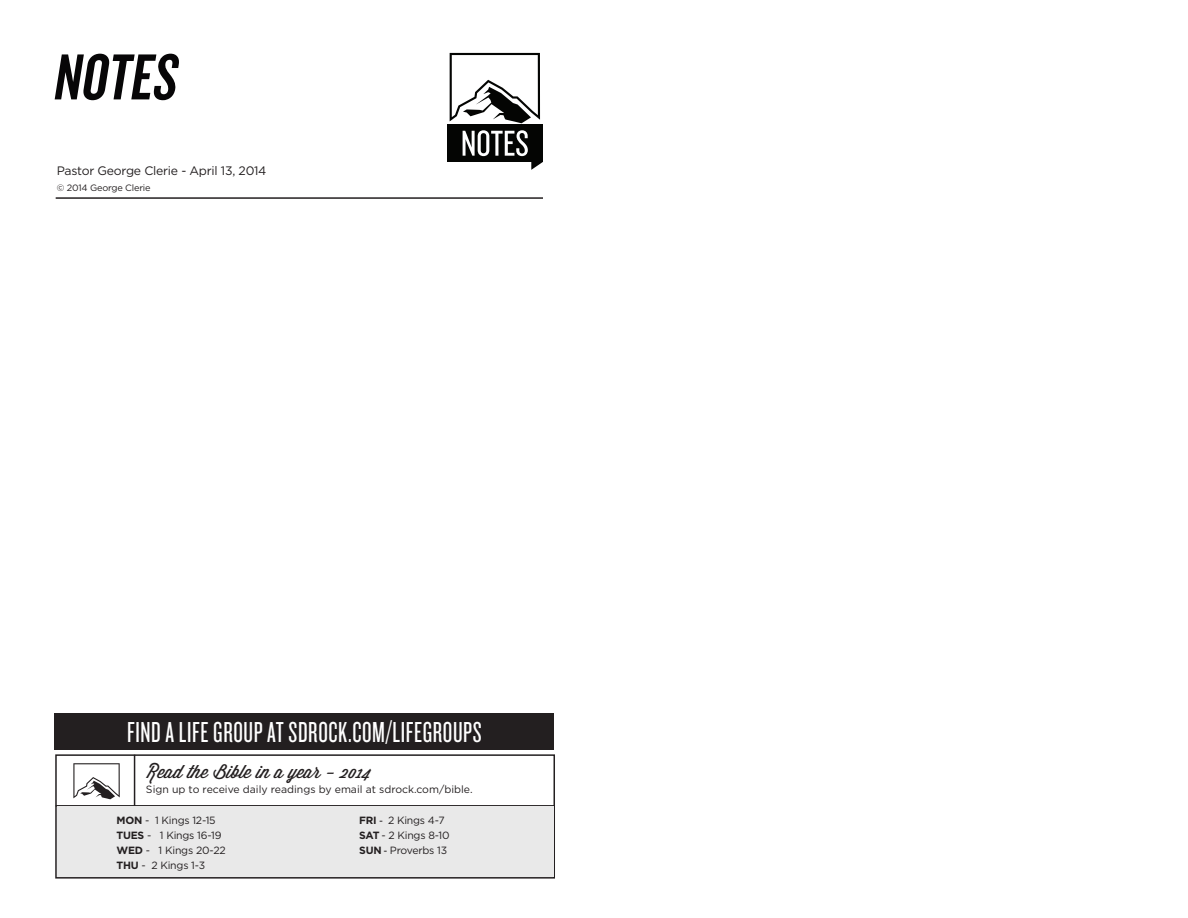
<style>
.page{position:relative;width:1188px;height:918px;background:#fff}
.page>*{position:absolute;margin:0;border:0;box-sizing:border-box;transform-origin:0 0}
.t1{font:italic 67.5px "Knockout HTF48 Featherweight";color:#070607}
.t2{font:30px "Knockout HTF27 Junior Bantamwt";letter-spacing:.02em;color:#fff}
.t3{font:18px "Wisdom Script";color:#231f20}
.t4{font:12.3px "Gotham HTF";letter-spacing:-.02em;color:#231f20}
.t5{font:10.5px/15px "Gotham HTF";letter-spacing:-.02em;color:#231f20}
.t6{font:10.5px "Gotham HTF";color:#231f20}
.t7{font:9.15px "Gotham HTF";letter-spacing:-.02em;color:#231f20}
.s1{font-weight:700}
.s2{font-family:"Myriad Pro";font-weight:600}
</style>
<div class="page">
<svg style="left:450px;top:53px;width:90px;height:70px"></svg>
<hr style="left:56px;top:197px;width:487px;height:2px;background:#231f20">
<div style="left:55px;top:713px;width:499px;height:37px;background:#231f20"></div>
<div style="left:55px;top:754px;width:500px;height:125px;border:2px solid #231f20"></div>
<hr style="left:134px;top:755px;width:1px;height:51px;background:#231f20">
<hr style="left:56px;top:805px;width:498px;height:2px;background:#231f20">
<div style="left:57px;top:807px;width:497px;height:70px;background:#e9e9e9"></div>
<svg style="left:73px;top:763px;width:47px;height:36px"></svg>
<div style="left:447px;top:125px;width:96px;height:37px;background:#040503"></div>
<svg style="left:463px;top:130px;width:65px;height:26px"></svg>
<svg style="left:531px;top:162px;width:12px;height:8px"></svg>
<h1 class="t1" style="left:52px;top:43px;width:135px">NOTES</h1>
<p class="t4" style="left:57px;top:164px;width:211px">Pastor George Clerie - April 13, 2014</p>
<p class="t7" style="left:57px;top:183px;width:95px">© 2014 George Clerie</p>
<h2 class="t2" style="left:127px;top:718px;width:356px">FIND A LIFE GROUP AT SDROCK.COM/LIFEGROUPS</h2>
<h3 class="t3" style="left:146px;top:758px;width:227px">Read the Bible in a year - 2014</h3>
<p class="t6" style="left:146px;top:784px;width:328px">Sign up to receive daily readings by email at sdrock.com/bible.</p>
<p class="t5" style="left:116px;top:813px;width:111px"><span class="s1">MON</span> - 1 Kings 12-15<br><span class="s1">TUES</span> - 1 Kings 16-19<br><span class="s1">WED</span> - 1 Kings 20-22<br><span class="s1">THU</span> - 2 Kings 1-3</p>
<p class="t5" style="left:359px;top:813px;width:92px"><span class="s1">FRI</span> <span class="s2">-</span> 2 Kings 4-7<br><span class="s1">SAT</span> - 2 Kings 8-10<br><span class="s1">SUN</span> <span class="s2">-</span> Proverbs 13</p>
</div>
